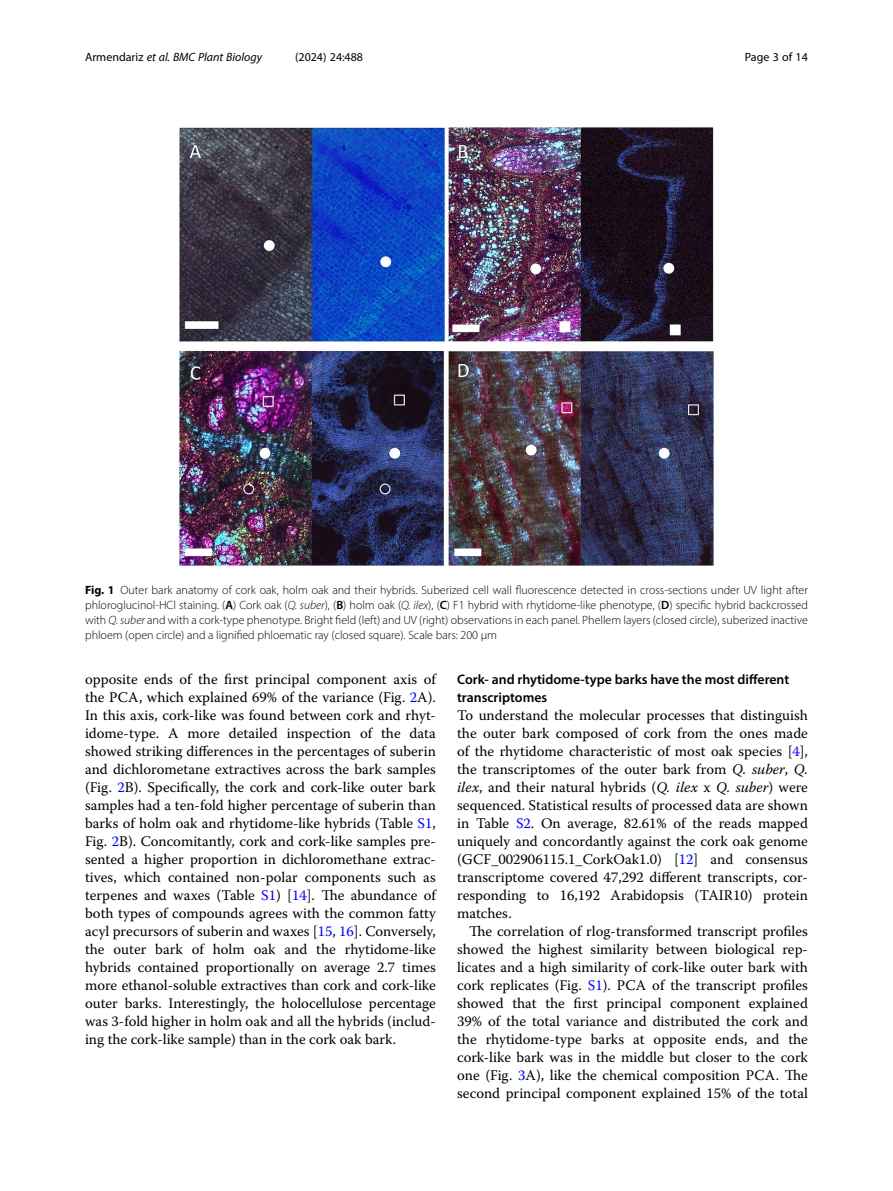
<style>
.page{position:relative;width:893px;height:1191px;background:#fff}
.page>*{position:absolute;margin:0;border:0;box-sizing:border-box;transform-origin:0 0}
.Body_Text_Indent{font:14.7px/18px "Warnock Pro";color:#000;text-align:justify}
.Body_Text{font:14.7px/18px "Warnock Pro";color:#000;text-align:justify}
.Head_2{font:600 13.8px/18px "Myriad Pro";color:#000}
.Figure_Caption{font:300 12px/15px "Myriad Pro";color:#000;text-align:justify}
.t1{font:italic 12px "Myriad Pro";color:#000}
.t2{font:12px "Myriad Pro";color:#000}
.s1{font-style:normal}
.s2{font-weight:700}
.s3{font-weight:600}
.s4{font-style:italic}
.s5{color:#00f}
</style>
<div class="page">
<img style="left:179px;top:126px;width:535px;height:440px">
<p class="t1" style="left:85px;top:50px;width:178px"><span class="s1">Armendariz</span> et al. BMC Plant Biology</p>
<p class="t2" style="left:295px;top:50px;width:70px">(2024) 24:488</p>
<p class="t2" style="left:745px;top:50px;width:65px">Page 3 of 14</p>
<p class="Figure_Caption" style="left:85px;top:582px;width:724px"><span class="s2">Fig. 1</span> Outer bark anatomy of cork oak, holm oak and their hybrids. Suberized cell wall fluorescence detected in cross-sections under UV light after phloroglucinol-HCl staining. (<span class="s3">A</span>) Cork oak (<span class="s4">Q. suber</span>), (<span class="s3">B</span>) holm oak (<span class="s4">Q. ilex</span>), (<span class="s3">C</span>) F1 hybrid with rhytidome-like phenotype, (<span class="s3">D</span>) specific hybrid backcrossed with <span class="s4">Q. suber</span> and with a cork-type phenotype. Bright field (left) and UV (right) observations in each panel. Phellem layers (closed circle), suberized inactive phloem (open circle) and a lignified phloematic ray (closed square). Scale bars: 200 μm</p>
<p class="Body_Text_Indent" style="left:85px;top:670px;width:352px">opposite ends of the first principal component axis of the PCA, which explained 69% of the variance (Fig. <span class="s5">2</span>A).<br>In this axis, cork-like was found between cork and rhyt&shy;idome-type. A more detailed inspection of the data showed striking differences in the percentages of suberin and dichlorometane extractives across the bark samples (Fig. <span class="s5">2</span>B). Specifically, the cork and cork-like outer bark samples had a ten-fold higher percentage of suberin than barks of holm oak and rhytidome-like hybrids (Table <span class="s5">S1</span>, Fig. <span class="s5">2</span>B). Concomitantly, cork and cork-like samples pre&shy;sented a higher proportion in dichloromethane extrac&shy;tives, which contained non-polar components such as terpenes and waxes (Table <span class="s5">S1</span>) [<span class="s5">14</span>]. The abundance of both types of compounds agrees with the common fatty acyl precursors of suberin and waxes [<span class="s5">15</span>, <span class="s5">16</span>]. Conversely, the outer bark of holm oak and the rhytidome-like hybrids contained proportionally on average 2.7 times more ethanol-soluble extractives than cork and cork-like outer barks. Interestingly, the holocellulose percentage was 3-fold higher in holm oak and all the hybrids (includ&shy;ing the cork-like sample) than in the cork oak bark.</p>
<p class="Head_2" style="left:457px;top:670px;width:334px">Cork- and rhytidome-type barks have the most different transcriptomes</p>
<p class="Body_Text" style="left:457px;top:706px;width:352px">To understand the molecular processes that distinguish the outer bark composed of cork from the ones made of the rhytidome characteristic of most oak species [<span class="s5">4</span>], the transcriptomes of the outer bark from <span class="s4">Q. suber</span>, <span class="s4">Q. ilex</span>, and their natural hybrids (<span class="s4">Q. ilex</span> x <span class="s4">Q. suber</span>) were sequenced. Statistical results of processed data are shown in Table <span class="s5">S2</span>. On average, 82.61% of the reads mapped uniquely and concordantly against the cork oak genome (GCF_002906115.1_CorkOak1.0) [<span class="s5">12</span>] and consensus transcriptome covered 47,292 different transcripts, cor&shy;responding to 16,192 Arabidopsis (TAIR10) protein matches.</p>
<p class="Body_Text_Indent" style="left:457px;top:922px;width:352px;text-indent:12px">The correlation of rlog-transformed transcript profiles showed the highest similarity between biological rep&shy;licates and a high similarity of cork-like outer bark with cork replicates (Fig. <span class="s5">S1</span>). PCA of the transcript profiles showed that the first principal component explained 39% of the total variance and distributed the cork and the rhytidome-type barks at opposite ends, and the cork-like bark was in the middle but closer to the cork one (Fig. <span class="s5">3</span>A), like the chemical composition PCA. The second principal component explained 15% of the total</p>
</div>
